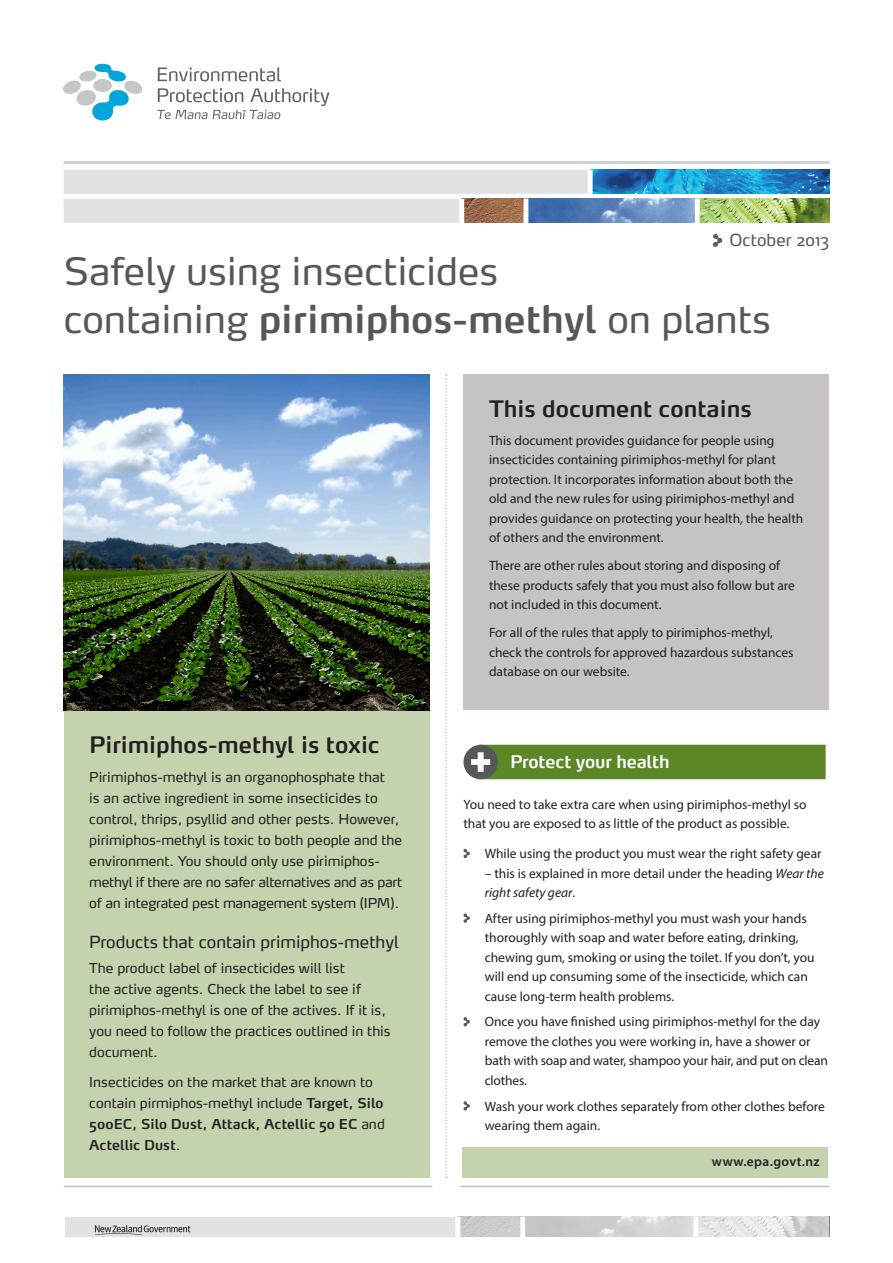
<style>
.page{position:relative;width:893px;height:1263px;background:#fff}
.page>*{position:absolute;margin:0;border:0;box-sizing:border-box;transform-origin:0 0}
.EPA_Heading_1{font:37.5px/48px "Max Pro";color:#555759}
.EPA_Heading_Box{font:600 22.5px "Max Pro";color:#231f20}
.EPA_Heading_Block_Gr{font:600 17.25px "Max Pro";letter-spacing:-.01em;color:#fff}
.EPA_Heading_2{font:16.5px "Max Pro";color:#231f20}
.EPA_Heading_2-2{font:16.5px "Max Pro";color:#555759}
.EPA_Body_Bullet{font:13.5px/19.5px "Myriad Pro";color:#231f20}
.EPA_Body{font:13.5px/21px "Max Pro";color:#231f20}
.EPA_Body-2{font:13.5px/19.5px "Myriad Pro";color:#231f20}
.EPA_Body-3{font:600 13.5px "Myriad Pro";letter-spacing:.03em;color:#231f20}
.s1{font-weight:600}
.s2{font-style:italic}
</style>
<div class="page">
<div style="left:65px;top:1217px;width:402px;height:19px;background:#e1e2e4"></div>
<div style="left:455px;top:1217px;width:5px;height:25px;background:#fff"></div>
<svg style="left:458px;top:1216px;width:371px;height:21px;background:#d5d6d7"></svg>
<svg style="left:90px;top:1225px;width:108px;height:12px"></svg>
<svg style="left:445px;top:374px;width:2px;height:804px"></svg>
<hr style="left:64px;top:1186px;width:368px;height:1px;background:#bcbdc0">
<hr style="left:461px;top:1186px;width:368px;height:1px;background:#bcbdc0">
<div style="left:478px;top:745px;width:348px;height:34px;background:#5c8727"></div>
<svg style="left:463px;top:849px;width:7px;height:9px"></svg>
<svg style="left:463px;top:913px;width:7px;height:10px"></svg>
<svg style="left:463px;top:1017px;width:7px;height:9px"></svg>
<svg style="left:463px;top:1101px;width:7px;height:10px"></svg>
<div style="left:463px;top:745px;width:35px;height:34px;background:#555759;border-radius:50%"></div>
<svg style="left:471px;top:752px;width:20px;height:20px"></svg>
<div style="left:463px;top:374px;width:366px;height:336px;background:#c7c3c4"></div>
<div style="left:64px;top:710px;width:365px;height:468px;background:#c4d2ae"></div>
<img style="left:64px;top:374px;width:365px;height:336px">
<svg style="left:158px;top:67px;width:123px;height:14px"></svg>
<svg style="left:63px;top:64px;width:79px;height:57px"></svg>
<svg style="left:157px;top:88px;width:172px;height:31px"></svg>
<img style="left:528px;top:199px;width:167px;height:24px">
<div style="left:64px;top:199px;width:407px;height:24px;background:#e1e2e4"></div>
<img style="left:464px;top:199px;width:59px;height:24px">
<div style="left:64px;top:170px;width:526px;height:24px;background:#e1e2e4"></div>
<hr style="left:64px;top:161px;width:765px;height:3px;background:#cdced0">
<img style="left:593px;top:170px;width:236px;height:24px">
<img style="left:700px;top:199px;width:129px;height:24px">
<div style="left:459px;top:199px;width:5px;height:24px;background:#fff"></div>
<div style="left:588px;top:170px;width:5px;height:25px;background:#fff"></div>
<svg style="left:713px;top:234px;width:9px;height:13px"></svg>
<div style="left:462px;top:1148px;width:366px;height:30px;background:#c4d2ae"></div>
<p class="EPA_Heading_2-2" style="left:730px;top:227px;width:101px">October 2013</p>
<p class="EPA_Heading_1" style="left:64px;top:243px;width:708px">Safely using insecticides<br>containing <span class="s1">pirimiphos-methyl</span> on plants</p>
<p class="EPA_Heading_Box" style="left:89px;top:726px;width:292px">Pirimiphos-methyl is toxic</p>
<p class="EPA_Body" style="left:89px;top:765px;width:315px">Pirimiphos-methyl is an organophosphate that<br>is an active ingredient in some insecticides to control, thrips, psyllid and other pests. However, pirimiphos-methyl is toxic to both people and the environment. You should only use pirimiphos&shy;methyl if there are no safer alternatives and as part of an integrated pest management system (IPM).</p>
<p class="EPA_Heading_2" style="left:89px;top:928px;width:311px">Products that contain primiphos-methyl</p>
<p class="EPA_Body" style="left:89px;top:956px;width:303px">The product label of insecticides will list<br>the active agents. Check the label to see if pirimiphos-methyl is one of the actives. If it is, you need to follow the practices outlined in this document.</p>
<p class="EPA_Body" style="left:89px;top:1070px;width:297px">Insecticides on the market that are known to contain pirmiphos-methyl include <span class="s1">Target, Silo 500EC, Silo Dust, Attack, Actellic 50 EC</span> and <span class="s1">Actellic Dust</span>.</p>
<p class="EPA_Heading_Box" style="left:489px;top:390px;width:264px">This document contains</p>
<p class="EPA_Body_Bullet" style="left:489px;top:430px;width:316px">This document provides guidance for people using insecticides containing pirimiphos-methyl for plant protection. It incorporates information about both the old and the new rules for using pirimiphos-methyl and provides guidance on protecting your health, the health of others and the environment.</p>
<p class="EPA_Body_Bullet" style="left:489px;top:556px;width:307px">There are other rules about storing and disposing of these products safely that you must also follow but are not included in this document.</p>
<p class="EPA_Body_Bullet" style="left:489px;top:623px;width:306px">For all of the rules that apply to pirimiphos-methyl, check the controls for approved hazardous substances database on our website.</p>
<p class="EPA_Heading_Block_Gr" style="left:510px;top:747px;width:161px">Protect your health</p>
<p class="EPA_Body-2" style="left:463px;top:794px;width:345px">You need to take extra care when using pirimiphos-methyl so that you are exposed to as little of the product as possible.</p>
<p class="EPA_Body_Bullet" style="left:485px;top:844px;width:338px">While using the product you must wear the right safety gear</p>
<p class="EPA_Body_Bullet" style="left:485px;top:863px;width:341px">– this is explained in more detail under the heading <span class="s2">Wear the right safety gear</span>.</p>
<p class="EPA_Body_Bullet" style="left:485px;top:908px;width:331px">After using pirimiphos-methyl you must wash your hands thoroughly with soap and water before eating, drinking, chewing gum, smoking or using the toilet. If you don’t, you will end up consuming some of the insecticide, which can cause long-term health problems.</p>
<p class="EPA_Body_Bullet" style="left:485px;top:1012px;width:345px">Once you have finished using pirimiphos-methyl for the day remove the clothes you were working in, have a shower or bath with soap and water, shampoo your hair, and put on clean clothes.</p>
<p class="EPA_Body_Bullet" style="left:485px;top:1096px;width:342px">Wash your work clothes separately from other clothes before wearing them again.</p>
<p class="EPA_Body-3" style="left:712px;top:1153px;width:109px">www.epa.govt.nz</p>
</div>
